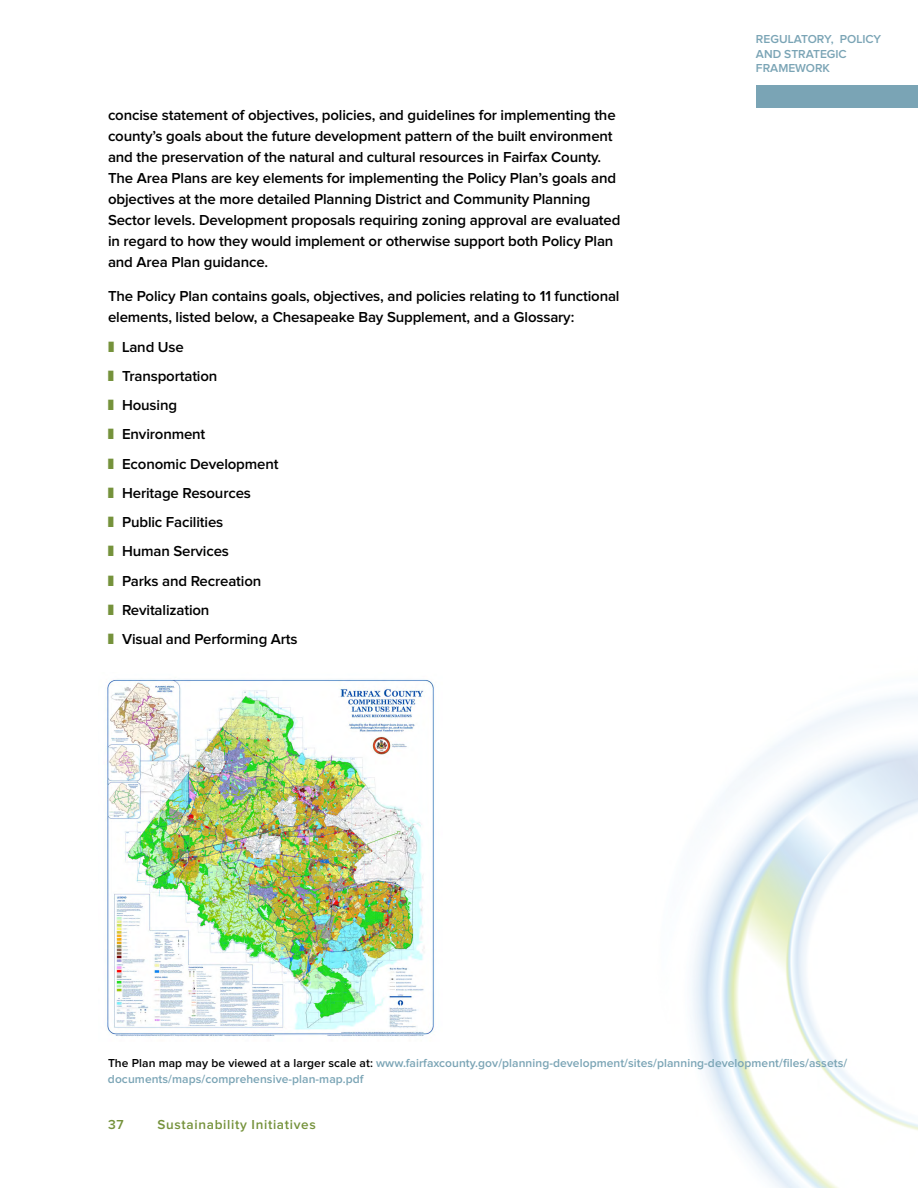
<style>
.page{position:relative;width:918px;height:1188px;background:#fff}
.page>*{position:absolute;margin:0;border:0;box-sizing:border-box;transform-origin:0 0}
.Body_Text{font:600 15px/21px "Proxima Nova";letter-spacing:-.01em;color:#000}
.t1{font:600 13.5px "Proxima Nova";letter-spacing:.05em;color:#75923b}
.Body_Text-2{font:600 12px/14.4px "Proxima Nova";letter-spacing:.005em;color:#7aa4b5}
.s1{color:#75923b}
.s2{color:#000}
</style>
<div class="page">
<div style="left:756px;top:86px;width:162px;height:22px;background:#7aa4b5"></div>
<img style="left:692px;top:694px;width:226px;height:494px">
<img style="left:107px;top:679px;width:327px;height:358px">
<p class="Body_Text" style="left:108px;top:105px;width:514px">concise statement of objectives, policies, and guidelines for implementing the county’s goals about the future development pattern of the built environment and the preservation of the natural and cultural resources in Fairfax County.<br>The Area Plans are key elements for implementing the Policy Plan’s goals and objectives at the more detailed Planning District and Community Planning Sector levels. Development proposals requiring zoning approval are evaluated in regard to how they would implement or otherwise support both Policy Plan and Area Plan guidance.</p>
<p class="Body_Text" style="left:108px;top:286px;width:513px">The Policy Plan contains goals, objectives, and policies relating to 11 functional elements, listed below, a Chesapeake Bay Supplement, and a Glossary:</p>
<p class="Body_Text" style="left:108px;top:337px;width:77px"><span class="s1">❚</span> Land Use</p>
<p class="Body_Text" style="left:108px;top:366px;width:111px"><span class="s1">❚</span> Transportation</p>
<p class="Body_Text" style="left:108px;top:395px;width:71px"><span class="s1">❚</span> Housing</p>
<p class="Body_Text" style="left:108px;top:424px;width:99px"><span class="s1">❚</span> Environment</p>
<p class="Body_Text" style="left:108px;top:454px;width:172px"><span class="s1">❚</span> Economic Development</p>
<p class="Body_Text" style="left:108px;top:483px;width:145px"><span class="s1">❚</span> Heritage Resources</p>
<p class="Body_Text" style="left:108px;top:512px;width:117px"><span class="s1">❚</span> Public Facilities</p>
<p class="Body_Text" style="left:108px;top:541px;width:123px"><span class="s1">❚</span> Human Services</p>
<p class="Body_Text" style="left:108px;top:571px;width:155px"><span class="s1">❚</span> Parks and Recreation</p>
<p class="Body_Text" style="left:108px;top:600px;width:103px"><span class="s1">❚</span> Revitalization</p>
<p class="Body_Text" style="left:108px;top:629px;width:191px"><span class="s1">❚</span> Visual and Performing Arts</p>
<p class="Body_Text-2" style="left:756px;top:33px;width:127px">REGULATORY, POLICY<br>AND STRATEGIC<br>FRAMEWORK</p>
<p class="Body_Text-2" style="left:108px;top:1055px;width:741px;line-height:16.5px"><span class="s2">The Plan map may be viewed at a larger scale at:</span> www.fairfaxcounty.gov/planning-development/sites/planning-development/files/assets/ documents/maps/comprehensive-plan-map.pdf</p>
<p class="t1" style="left:108px;top:1118px;width:17px">37</p>
<p class="t1" style="left:158px;top:1118px;width:160px">Sustainability Initiatives</p>
</div>
